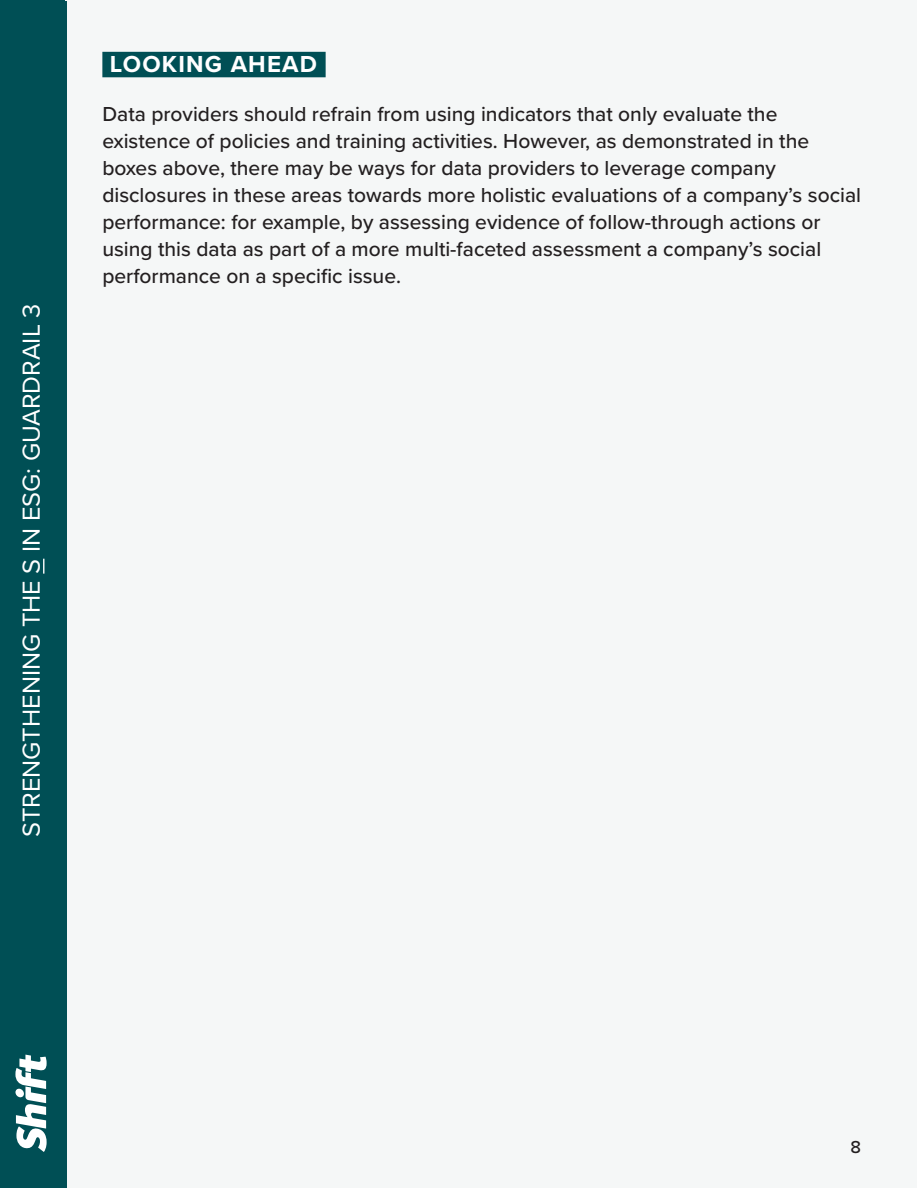
<style>
.page{position:relative;width:918px;height:1188px;background:#fff}
.page>*{position:absolute;margin:0;border:0;box-sizing:border-box;transform-origin:0 0}
.t1{font:25.5px "Proxima Nova";color:#fff}
.t2{font:700 24px "Proxima Nova";letter-spacing:.05em;color:#fff}
.Body_text{font:500 21px/27px "Proxima Nova";color:#231f20}
.t3{font:500 18px "Proxima Nova";color:#231f20}
</style>
<div class="page">
<div style="left:10px;top:0;width:907px;height:1188px;background:#f5f7f7"></div>
<div style="left:0;top:0;width:65px;height:1188px;background:#004f55"></div>
<svg style="left:43px;top:559px;width:1px;height:15px"></svg>
<svg style="left:15px;top:1055px;width:32px;height:97px"></svg>
<div style="left:102px;top:52px;width:224px;height:25px;background:#004f55"></div>
<div style="left:53px;top:1px;width:14px;height:1186px;background:#004f55"></div>
<p class="t1" style="left:12px;top:837px;width:535px;rotate:-90deg">STRENGTHENING THE S IN ESG: GUARDRAIL 3</p>
<p class="t2" style="left:110px;top:46px;width:209px">LOOKING AHEAD</p>
<p class="Body_text" style="left:102px;top:100px;width:760px">Data providers should refrain from using indicators that only evaluate the existence of policies and training activities. However, as demonstrated in the boxes above, there may be ways for data providers to leverage company disclosures in these areas towards more holistic evaluations of a company’s social performance: for example, by assessing evidence of follow-through actions or using this data as part of a more multi-faceted assessment a company’s social performance on a specific issue.</p>
<p class="t3" style="left:850px;top:1133px;width:12px">8</p>
</div>
